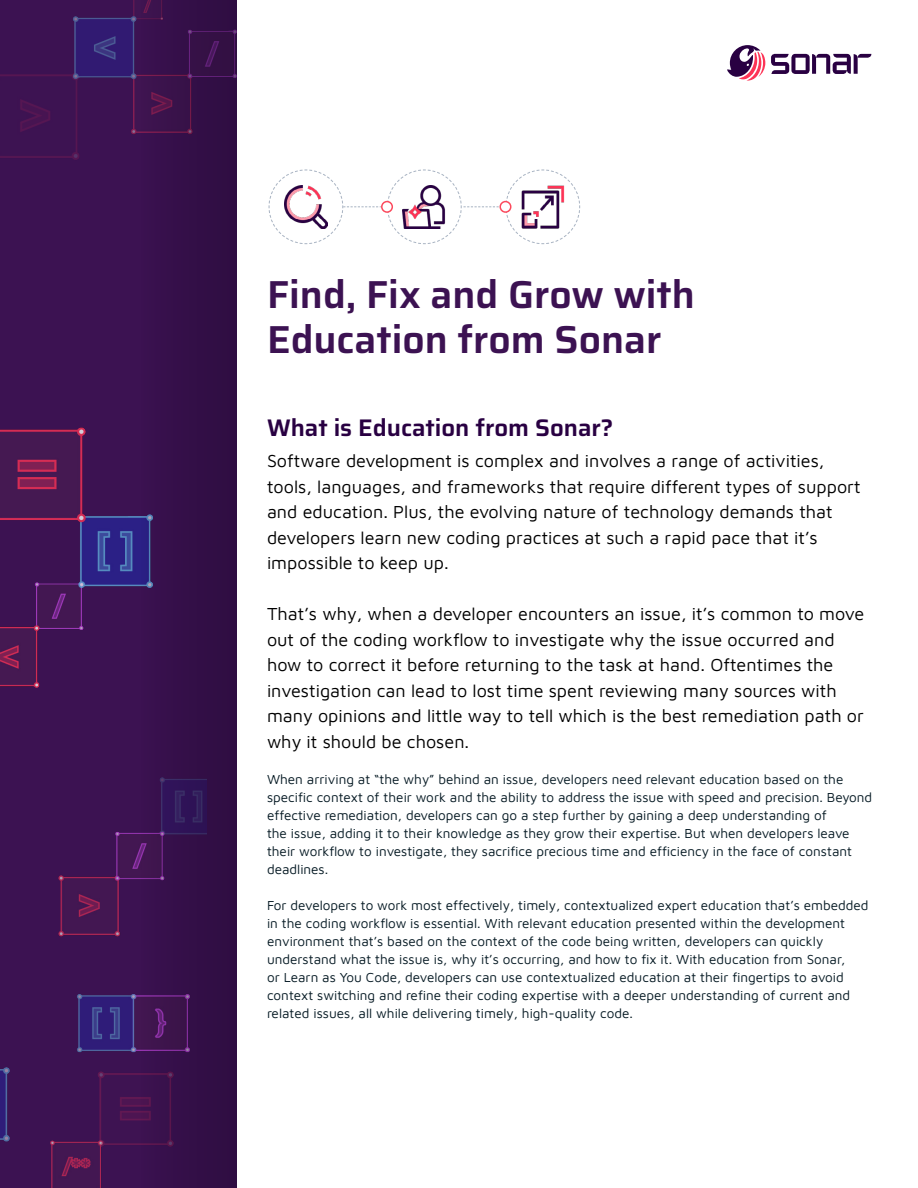
<style>
.page{position:relative;width:918px;height:1188px;background:#fff}
.page>*{position:absolute;margin:0;border:0;box-sizing:border-box;transform-origin:0 0}
.t1{font:100 39px/45px "Saira";color:#3c1252}
.t2{font:100 24px "Saira";color:#290042}
.t3{font:18px/25.5px "Maven Pro";color:#000}
.t4{font:13.5px/18px "Maven Pro";color:#051923}
</style>
<div class="page">
<div style="left:0;top:0;width:237px;height:1188px;background:#3c1252"></div>
<img style="left:0;top:832px;width:135px;height:356px">
<img style="left:0;top:427px;width:135px;height:261px">
<img style="left:0;top:0;width:135px;height:160px">
<svg style="left:727px;top:45px;width:38px;height:36px"></svg>
<svg style="left:771px;top:54px;width:100px;height:20px"></svg>
<svg style="left:505px;top:169px;width:76px;height:76px"></svg>
<svg style="left:268px;top:169px;width:231px;height:76px"></svg>
<div style="left:382px;top:202px;width:10px;height:10px;background:#fff;border-radius:50%"></div>
<div style="left:381px;top:201px;width:12px;height:12px;border:2px solid #fc4a5d;border-radius:50%"></div>
<div style="left:500px;top:202px;width:11px;height:10px;background:#fff;border-radius:50%"></div>
<div style="left:500px;top:201px;width:12px;height:12px;border:2px solid #fc4a5d;border-radius:50%"></div>
<div style="left:135px;top:0;width:102px;height:1188px;background:#340f48"></div>
<h1 class="t1" style="left:267px;top:271px;width:429px">Find, Fix and Grow with<br>Education from Sonar</h1>
<h2 class="t2" style="left:267px;top:408px;width:348px">What is Education from Sonar?</h2>
<p class="t3" style="left:267px;top:447px;width:595px">Software development is complex and involves a range of activities, tools, languages, and frameworks that require different types of support and education. Plus, the evolving nature of technology demands that developers learn new coding practices at such a rapid pace that it’s impossible to keep up.</p>
<p class="t3" style="left:267px;top:600px;width:599px">That’s why, when a developer encounters an issue, it’s common to move out of the coding workflow to investigate why the issue occurred and how to correct it before returning to the task at hand. Oftentimes the investigation can lead to lost time spent reviewing many sources with many opinions and little way to tell which is the best remediation path or why it should be chosen.</p>
<p class="t4" style="left:267px;top:769px;width:607px">When arriving at “the why” behind an issue, developers need relevant education based on the specific context of their work and the ability to address the issue with speed and precision. Beyond effective remediation, developers can go a step further by gaining a deep understanding of<br>the issue, adding it to their knowledge as they grow their expertise. But when developers leave their workflow to investigate, they sacrifice precious time and efficiency in the face of constant deadlines.</p>
<p class="t4" style="left:267px;top:895px;width:603px">For developers to work most effectively, timely, contextualized expert education that’s embedded in the coding workflow is essential. With relevant education presented within the development environment that’s based on the context of the code being written, developers can quickly understand what the issue is, why it’s occurring, and how to fix it. With education from Sonar,<br>or Learn as You Code, developers can use contextualized education at their fingertips to avoid context switching and refine their coding expertise with a deeper understanding of current and related issues, all while delivering timely, high-quality code.</p>
</div>
